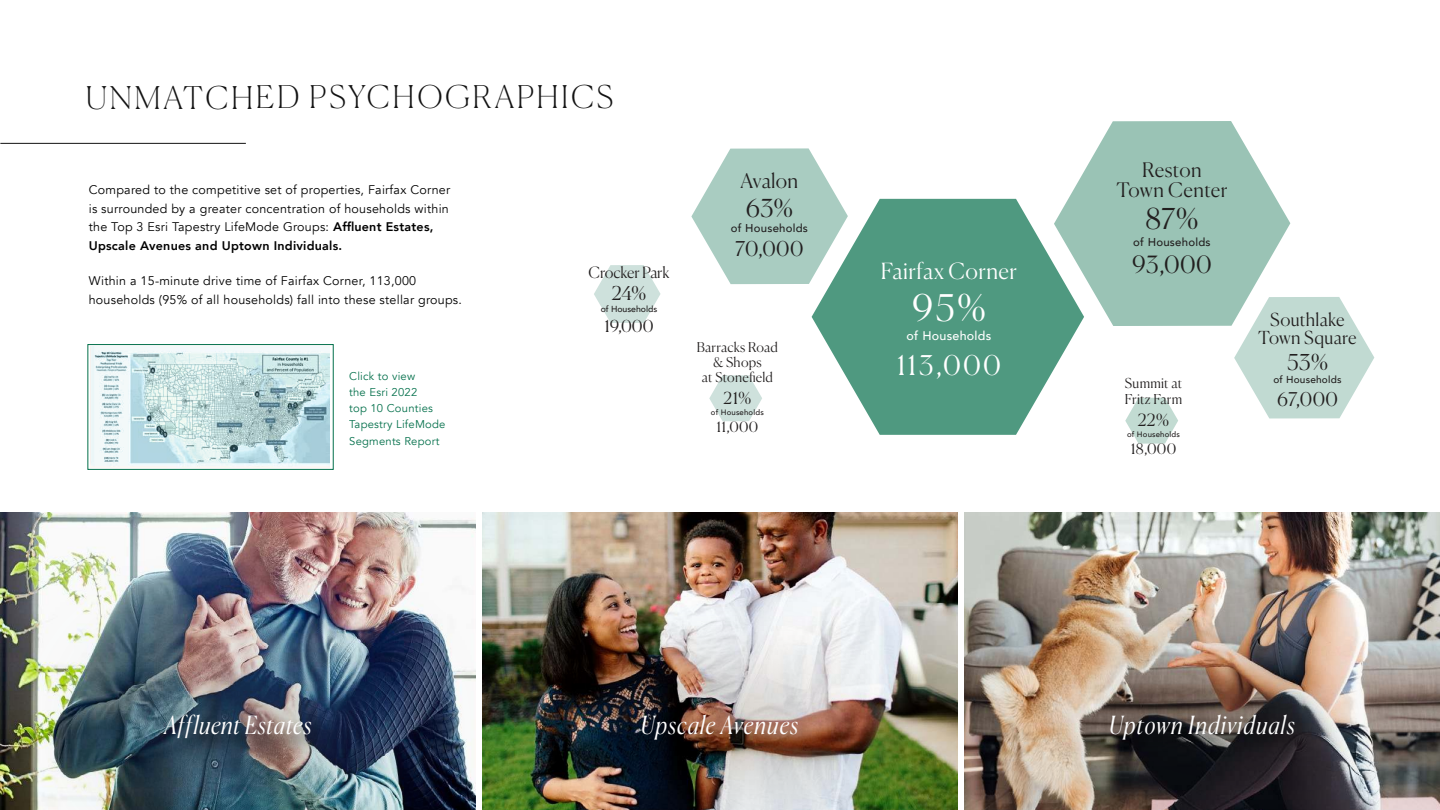
<style>
.page{position:relative;width:1440px;height:810px;background:#fff}
.page>*{position:absolute;margin:0;border:0;box-sizing:border-box;transform-origin:0 0}
.t1{font:300 36.75px "Canela";color:#fff}
.t2{font:100 31.25px "Canela";letter-spacing:.08em;color:#121212}
.t3{font:300 28.75px "Canela";color:#221f1f}
.t4{font:300 27.25px "Canela";letter-spacing:.08em;color:#fff}
.t5{font:italic 300 25px "Canela";letter-spacing:.04em;color:#fff}
.t6{font:300 24.75px "Canela";color:#221f20}
.t7{font:300 23.75px "Canela";color:#221f1f}
.t8{font:300 22.25px "Canela";letter-spacing:.02em;color:#fff}
.t9{font:300 21.88px "Canela";color:#221f1f}
.t10{font:300 20.38px "Canela";color:#221f20}
.t11{font:300 20.25px "Canela";letter-spacing:.01em;color:#221f20}
.t12{font:300 20px/20px "Canela";letter-spacing:.02em;color:#221f1f;text-align:center}
.t13{font:300 19px "Canela";letter-spacing:.015em;color:#221f1f}
.t14{font:300 17.88px/18.5px "Canela";letter-spacing:.01em;color:#221f1f;text-align:center}
.t15{font:300 16.75px "Canela";color:#221f1f}
.t16{font:300 16.5px "Canela";color:#221f1f}
.t17{font:300 15.5px "Canela";letter-spacing:-.015em;color:#221f1f}
.t18{font:300 14.5px "Canela";color:#221f1f}
.t19{font:300 14.25px "Canela";color:#221f1f}
.t20{font:300 13.62px/15.4px "Canela";letter-spacing:.015em;color:#221f1f}
.t21{font:300 13.5px/15px "Canela";letter-spacing:.01em;color:#221f1f;text-align:center}
.t22{font:12.5px/18.8px "Avenir";letter-spacing:.02em;color:#000}
.t23{font:500 12.5px "Avenir";letter-spacing:.02em;color:#fff}
.t24{font:500 11.38px "Avenir";letter-spacing:.02em;color:#221f20}
.t25{font:500 11.38px "Avenir";letter-spacing:.02em;color:#221f1f}
.t26{font:11.25px/16.2px "Avenir";letter-spacing:.02em;color:#026f4a}
.t27{font:500 10px "Avenir";letter-spacing:.02em;color:#221f1f}
.t28{font:500 8.75px "Avenir";letter-spacing:-.005em;color:#221f1f}
.t29{font:500 7.75px "Avenir";letter-spacing:.02em;color:#221f1f}
.s1{font-weight:800}
</style>
<div class="page">
<svg style="left:1068px;top:121px;width:222px;height:205px;fill:#9ac3b5"></svg>
<img style="left:0;top:515px;width:475px;height:295px">
<img style="left:153px;top:702px;width:186px;height:66px">
<img style="left:483px;top:513px;width:474px;height:297px">
<img style="left:631px;top:702px;width:195px;height:108px">
<img style="left:965px;top:513px;width:475px;height:297px">
<img style="left:1098px;top:701px;width:227px;height:109px">
<svg style="left:594px;top:265px;width:67px;height:58px"></svg>
<svg style="left:1125px;top:398px;width:53px;height:46px"></svg>
<svg style="left:709px;top:375px;width:53px;height:46px"></svg>
<hr style="left:0;top:143px;width:246px;height:1px;background:#121212">
<svg style="left:691px;top:148px;width:147px;height:136px"></svg>
<svg style="left:1234px;top:297px;width:140px;height:121px"></svg>
<svg style="left:812px;top:199px;width:272px;height:236px;fill:#4f9980"></svg>
<div style="left:87px;top:344px;width:247px;height:126px;border:1px solid #026f4a"></div>
<svg style="left:91px;top:346px;width:239px;height:119px"></svg>
<h2 class="t2" style="left:86px;top:79px;width:529px">UNMATCHED PSYCHOGRAPHICS</h2>
<p class="t22" style="left:89px;top:181px;width:363px">Compared to the competitive set of properties, Fairfax Corner is surrounded by a greater concentration of households within the Top 3 Esri Tapestry LifeMode Groups: <span class="s1">Affluent Estates, Upscale Avenues and Uptown Individuals.</span></p>
<p class="t22" style="left:89px;top:273px;width:375px">Within a 15-minute drive time of Fairfax Corner, 113,000 households (95% of all households) fall into these stellar groups.</p>
<p class="t26" style="left:349px;top:369px;width:68px">Click to view</p>
<p class="t26" style="left:349px;top:385px;width:98px">the Esri 2022<br>top 10 Counties<br>Tapestry LifeMode<br>Segments Report</p>
<p class="t17" style="left:589px;top:265px;width:82px">Crocker Park</p>
<h3 class="t13" style="left:612px;top:285px;width:36px">24%</h3>
<p class="t28" style="left:601px;top:305px;width:58px">of Households</p>
<h3 class="t16" style="left:604px;top:318px;width:51px">19,000</h3>
<h3 class="t11" style="left:741px;top:171px;width:59px">Avalon</h3>
<h3 class="t6" style="left:746px;top:197px;width:49px">63%</h3>
<p class="t24" style="left:731px;top:223px;width:79px">of Households</p>
<h3 class="t10" style="left:735px;top:239px;width:70px">70,000</h3>
<p class="t21" style="left:697px;top:341px;width:83px">Barracks Road &amp; Shops<br>at Stonefield</p>
<h3 class="t16" style="left:724px;top:391px;width:29px">21%</h3>
<p class="t29" style="left:711px;top:409px;width:54px">of Households</p>
<p class="t19" style="left:717px;top:420px;width:43px">11,000</p>
<h3 class="t8" style="left:881px;top:261px;width:137px">Fairfax Corner</h3>
<h1 class="t1" style="left:912px;top:291px;width:75px">95%</h1>
<p class="t23" style="left:907px;top:331px;width:86px">of Households</p>
<h3 class="t4" style="left:897px;top:352px;width:106px">113,000</h3>
<h3 class="t12" style="left:1117px;top:161px;width:112px">Reston<br>Town Center</h3>
<h3 class="t3" style="left:1145px;top:205px;width:54px">87%</h3>
<p class="t25" style="left:1133px;top:237px;width:79px">of Households</p>
<h3 class="t7" style="left:1132px;top:253px;width:81px">93,000</h3>
<p class="t20" style="left:1125px;top:377px;width:59px">Summit at<br>Fritz Farm</p>
<h3 class="t15" style="left:1138px;top:412px;width:33px">22%</h3>
<p class="t29" style="left:1127px;top:431px;width:54px">of Households</p>
<p class="t18" style="left:1131px;top:442px;width:47px">18,000</p>
<h3 class="t14" style="left:1258px;top:311px;width:100px">Southlake<br>Town Square</h3>
<h3 class="t9" style="left:1287px;top:352px;width:42px">53%</h3>
<p class="t27" style="left:1273px;top:375px;width:70px">of Households</p>
<h3 class="t13" style="left:1277px;top:391px;width:62px">67,000</h3>
<h3 class="t5" style="left:164px;top:715px;width:148px">Affluent Estates</h3>
<h3 class="t5" style="left:641px;top:715px;width:159px">Upscale Avenues</h3>
<h3 class="t5" style="left:1109px;top:715px;width:187px">Uptown Individuals</h3>
</div>
